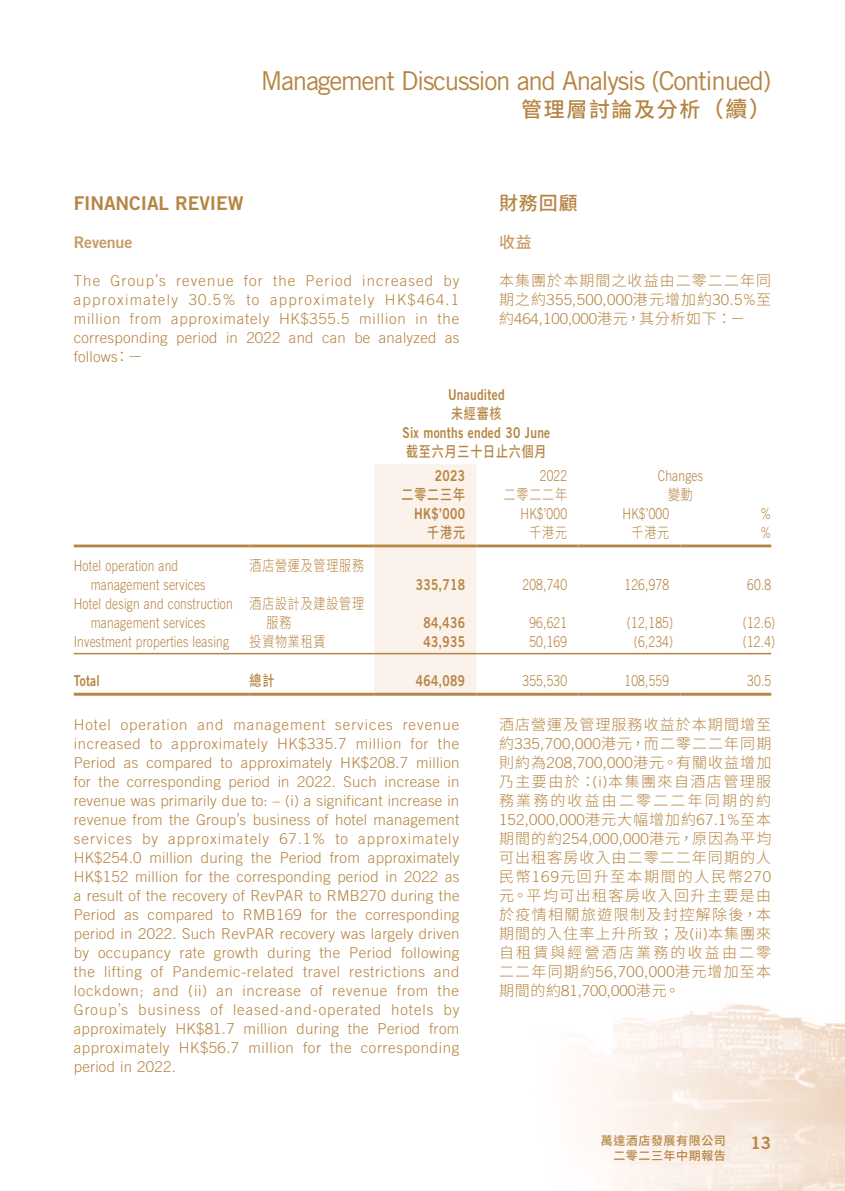
<style>
.page{position:relative;width:845px;height:1191px;background:#fff}
.page>*{position:absolute;margin:0;border:0;box-sizing:border-box;transform-origin:0 0}
.t1{font:26px "Trade Gothic LT Std";letter-spacing:-.05em;color:#b68543}
.t2{font:500 21px "Source Han Sans TC";letter-spacing:.075em;color:#b68543}
.Heading_1{font:19px "Trade Gothic LT Std Bd 2";letter-spacing:-.005em;color:#b68543}
.C_Heading_1{font:500 19px "Source Han Sans TC";color:#b68543}
.t3{font:17px "Trade Gothic LT Std Bd 2";color:#b68543}
.Heading_2{font:16px "Trade Gothic LT Std Bd 2";letter-spacing:-.01em;color:#c89c67}
.C_Heading_2{font:500 16px "Source Han Sans TC";color:#c89c67}
.Body_Text{font:300 15px/19px "Trade Gothic LT Std";letter-spacing:.02em;color:#b68543;text-align:justify}
.C_Body_Text{font:300 15px/19px "Source Han Sans TC";letter-spacing:.07em;color:#b68543;text-align:justify}
.Body_Text-2{font:300 15px/19px "Trade Gothic LT Std";letter-spacing:.02em;color:#b68543;scale:.8 1}
.Body_Text-3{font:15px "Trade Gothic LT Std Bd 2";letter-spacing:.02em;color:#b68543;scale:.8 1}
.Body_Text-4{font:300 15px/19px "Source Han Sans TC";letter-spacing:.07em;color:#b68543;scale:.8 1}
.Body_Text-5{font:500 15px "Source Han Sans TC";letter-spacing:.07em;color:#b68543;scale:.8 1}
.t4{font:500 12px "Source Han Sans TC";letter-spacing:.045em;color:#b68543}
.s1{font-size:22px}
.s2{font-family:"Trade Gothic LT Std"}
.s3{font-family:"Source Han Sans TC"}
</style>
<div class="page">
<img style="left:581px;top:1004px;width:264px;height:187px">
<div style="left:374px;top:464px;width:102px;height:229px;background:#fbf2eb"></div>
<hr style="left:74px;top:544px;width:175px;height:3px;background:#b68543">
<hr style="left:249px;top:544px;width:125px;height:3px;background:#b68543">
<hr style="left:374px;top:544px;width:102px;height:3px;background:#b68543">
<hr style="left:476px;top:544px;width:102px;height:3px;background:#b68543">
<hr style="left:578px;top:544px;width:102px;height:3px;background:#b68543">
<hr style="left:680px;top:544px;width:91px;height:3px;background:#b68543">
<hr style="left:74px;top:653px;width:175px;height:1px;background:#b68543">
<hr style="left:249px;top:653px;width:125px;height:1px;background:#b68543">
<hr style="left:374px;top:653px;width:102px;height:1px;background:#b68543">
<hr style="left:476px;top:653px;width:102px;height:1px;background:#b68543">
<hr style="left:578px;top:653px;width:102px;height:1px;background:#b68543">
<hr style="left:680px;top:653px;width:91px;height:1px;background:#b68543">
<hr style="left:74px;top:693px;width:175px;height:2px;background:#b68543">
<hr style="left:249px;top:693px;width:125px;height:2px;background:#b68543">
<hr style="left:374px;top:693px;width:102px;height:2px;background:#b68543">
<hr style="left:476px;top:693px;width:102px;height:2px;background:#b68543">
<hr style="left:578px;top:693px;width:102px;height:2px;background:#b68543">
<hr style="left:680px;top:693px;width:91px;height:2px;background:#b68543">
<h1 class="t1" style="left:261px;top:65px;width:512px">Management Discussion and Analysis (Continued)</h1>
<h2 class="t2" style="left:521px;top:97px;width:252px">管理層討論及分析<span class="s1">（續）</span></h2>
<p class="C_Heading_1" style="left:499px;top:192px;width:80px">財務回顧</p>
<p class="C_Heading_2" style="left:499px;top:233px;width:34px">收益</p>
<p class="C_Body_Text" style="left:499px;top:271px;width:274px">本集團於本期間之收益由二零二二年同期之約<span class="s2">355,500,000</span>港元增加約<span class="s2">30.5%</span>至約<span class="s2">464,100,000</span>港元，其分析如下：－</p>
<p class="Heading_1" style="left:74px;top:191px;width:171px">FINANCIAL REVIEW</p>
<p class="Heading_2" style="left:74px;top:232px;width:60px">Revenue</p>
<p class="Body_Text" style="left:74px;top:270px;width:387px">The Group’s revenue for the Period increased by approximately 30.5% to approximately HK$464.1 million from approximately HK$355.5 million in the corresponding period in 2022 and can be analyzed as follows<span class="s3">：－</span></p>
<p class="Body_Text-3" style="left:448px;top:385px;width:72px">Unaudited</p>
<p class="Body_Text-5" style="left:451px;top:405px;width:65px">未經審核</p>
<p class="Body_Text-3" style="left:402px;top:423px;width:186px">Six months ended 30 June</p>
<p class="Body_Text-5" style="left:406px;top:443px;width:177px">截至六月三十日止六個月</p>
<p class="Body_Text-3" style="left:435px;top:466px;width:39px">2023</p>
<p class="Body_Text-2" style="left:540px;top:466px;width:36px">2022</p>
<p class="Body_Text-2" style="left:658px;top:466px;width:58px">Changes</p>
<p class="Body_Text-5" style="left:401px;top:486px;width:81px">二零二三年</p>
<p class="Body_Text-4" style="left:504px;top:485px;width:81px">二零二二年</p>
<p class="Body_Text-4" style="left:668px;top:485px;width:33px">變動</p>
<p class="Body_Text-3" style="left:414px;top:504px;width:65px">HK$’000</p>
<p class="Body_Text-2" style="left:520px;top:504px;width:60px">HK$’000</p>
<p class="Body_Text-2" style="left:622px;top:504px;width:60px">HK$’000</p>
<p class="Body_Text-2" style="left:760px;top:504px;width:15px">%</p>
<p class="Body_Text-5" style="left:427px;top:524px;width:49px">千港元</p>
<p class="Body_Text-4" style="left:529px;top:523px;width:49px">千港元</p>
<p class="Body_Text-4" style="left:631px;top:523px;width:49px">千港元</p>
<p class="Body_Text-2" style="left:760px;top:523px;width:15px">%</p>
<p class="Body_Text-2" style="left:91px;top:555px;width:145px;text-indent:-17px">Hotel operation and management services</p>
<p class="Body_Text-4" style="left:249px;top:556px;width:145px">酒店營運及管理服務</p>
<p class="Body_Text-3" style="left:416px;top:575px;width:63px">335,718</p>
<p class="Body_Text-2" style="left:522px;top:574px;width:57px">208,740</p>
<p class="Body_Text-2" style="left:624px;top:574px;width:57px">126,978</p>
<p class="Body_Text-2" style="left:747px;top:574px;width:31px">60.8</p>
<p class="Body_Text-2" style="left:91px;top:593px;width:179px;text-indent:-17px">Hotel design and construction management services</p>
<p class="Body_Text-4" style="left:266px;top:594px;width:123px;text-indent:-17px">酒店設計及建設管理服務</p>
<p class="Body_Text-3" style="left:423px;top:613px;width:53px">84,436</p>
<p class="Body_Text-2" style="left:529px;top:612px;width:49px">96,621</p>
<p class="Body_Text-2" style="left:627px;top:612px;width:59px">(12,185)</p>
<p class="Body_Text-2" style="left:743px;top:612px;width:42px">(12.6)</p>
<p class="Body_Text-2" style="left:74px;top:631px;width:196px">Investment properties leasing</p>
<p class="Body_Text-4" style="left:249px;top:632px;width:97px">投資物業租賃</p>
<p class="Body_Text-3" style="left:423px;top:632px;width:53px">43,935</p>
<p class="Body_Text-2" style="left:529px;top:631px;width:49px">50,169</p>
<p class="Body_Text-2" style="left:634px;top:631px;width:51px">(6,234)</p>
<p class="Body_Text-2" style="left:743px;top:631px;width:42px">(12.4)</p>
<p class="Body_Text-3" style="left:74px;top:671px;width:34px">Total</p>
<p class="Body_Text-5" style="left:249px;top:672px;width:33px">總計</p>
<p class="Body_Text-3" style="left:416px;top:671px;width:63px">464,089</p>
<p class="Body_Text-2" style="left:522px;top:670px;width:57px">355,530</p>
<p class="Body_Text-2" style="left:624px;top:670px;width:57px">108,559</p>
<p class="Body_Text-2" style="left:747px;top:670px;width:31px">30.5</p>
<p class="Body_Text" style="left:74px;top:715px;width:387px">Hotel operation and management services revenue increased to approximately HK$335.7 million for the Period as compared to approximately HK$208.7 million for the corresponding period in 2022. Such increase in revenue was primarily due to: – (i) a significant increase in revenue from the Group’s business of hotel management services by approximately 67.1% to approximately HK$254.0 million during the Period from approximately HK$152 million for the corresponding period in 2022 as a result of the recovery of RevPAR to RMB270 during the Period as compared to RMB169 for the corresponding period in 2022. Such RevPAR recovery was largely driven by occupancy rate growth during the Period following the lifting of Pandemic-related travel restrictions and lockdown; and (ii) an increase of revenue from the Group’s business of leased-and-operated hotels by approximately HK$81.7 million during the Period from approximately HK$56.7 million for the corresponding period in 2022.</p>
<p class="C_Body_Text" style="left:499px;top:715px;width:274px">酒店營運及管理服務收益於本期間增至約<span class="s2">335,700,000</span>港元，而二零二二年同期則約為<span class="s2">208,700,000</span>港元。有關收益增加乃主要由於：<span class="s2">(i)</span>本集團來自酒店管理服務業務的收益由二零二二年同期的約<span class="s2">152,000,000</span>港元大幅增加約<span class="s2">67.1%</span>至本期間的約<span class="s2">254,000,000</span>港元，原因為平均可出租客房收入由二零二二年同期的人民幣<span class="s2">169</span>元回升至本期間的人民幣<span class="s2">270</span>元。平均可出租客房收入回升主要是由於疫情相關旅遊限制及封控解除後，本期間的入住率上升所致；及<span class="s2">(ii)</span>本集團來自租賃與經營酒店業務的收益由二零二二年同期約<span class="s2">56,700,000</span>港元增加至本期間的約<span class="s2">81,700,000</span>港元。</p>
<p class="t4" style="left:601px;top:1133px;width:127px">萬達酒店發展有限公司</p>
<p class="t3" style="left:750px;top:1132px;width:22px">13</p>
<p class="t4" style="left:613px;top:1148px;width:114px">二零二三年中期報告</p>
</div>
